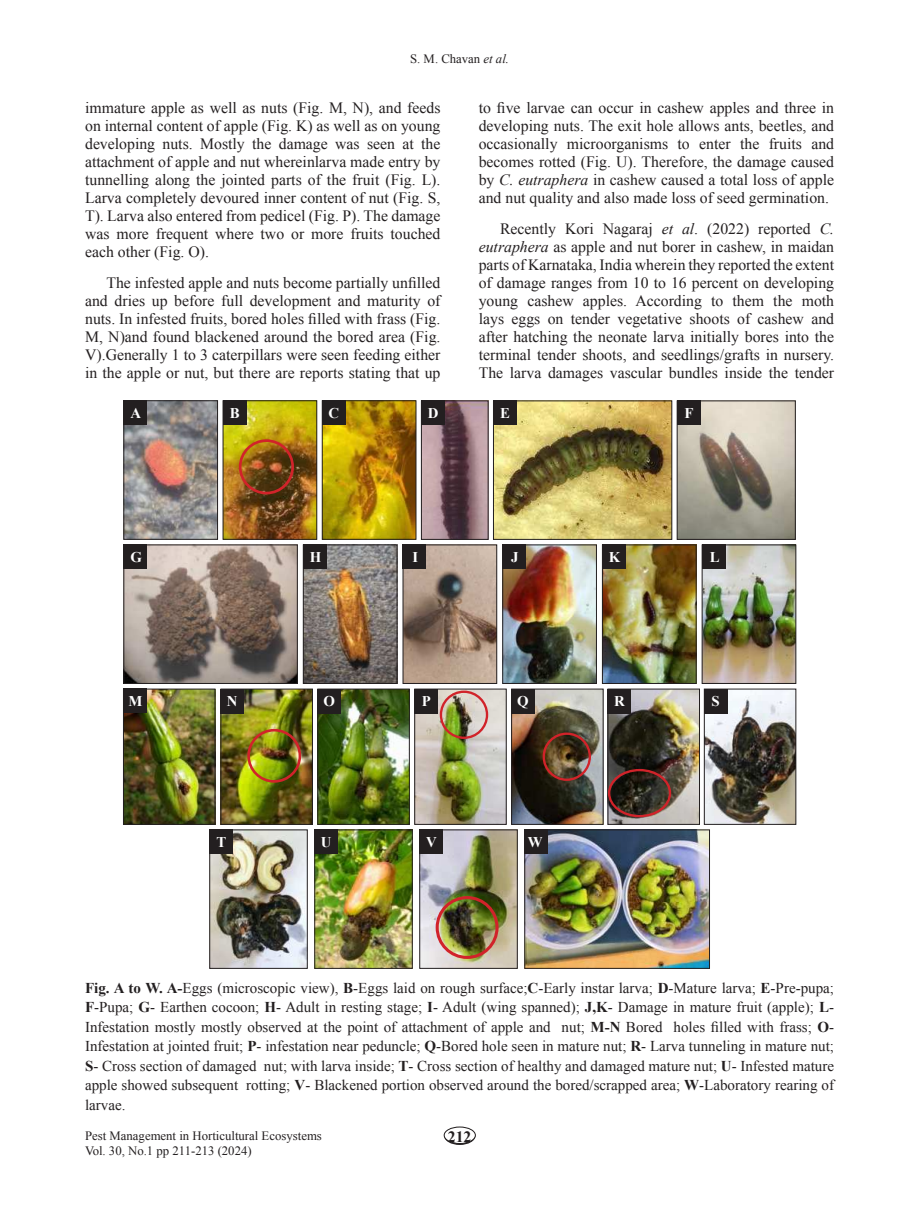
<style>
.page{position:relative;width:915px;height:1212px;background:#fff}
.page>*{position:absolute;margin:0;border:0;box-sizing:border-box;transform-origin:0 0}
.t1{font:15.75px/18px "Times New Roman";color:#231f20;text-align:justify}
.t2{font:700 15.75px "Times New Roman";color:#231f20}
.t3{font:15px/19.5px "Times New Roman";color:#231f20;text-align:justify}
.t4{font:700 14.85px "Times New Roman";color:#fff}
.t5{font:12.75px/15.3px "Times New Roman";color:#231f20}
.s1{font-style:italic}
.s2{font-weight:700}
</style>
<div class="page">
<svg style="left:444px;top:1127px;width:31px;height:18px"></svg>
<div style="left:444px;top:1127px;width:31px;height:16px;background:#fff;border-radius:50%"></div>
<div style="left:444px;top:1127px;width:31px;height:16px;border:1px solid #231f20;border-radius:50%"></div>
<img style="left:125px;top:402px;width:91px;height:135px">
<div style="left:123px;top:400px;width:95px;height:139px;border:1px solid #231f20"></div>
<img style="left:125px;top:691px;width:88px;height:131px">
<div style="left:123px;top:689px;width:92px;height:135px;border:1px solid #231f20"></div>
<img style="left:222px;top:691px;width:88px;height:131px">
<div style="left:220px;top:689px;width:92px;height:135px;border:1px solid #231f20"></div>
<img style="left:319px;top:691px;width:88px;height:131px">
<div style="left:317px;top:689px;width:92px;height:135px;border:1px solid #231f20"></div>
<img style="left:416px;top:691px;width:88px;height:131px">
<img style="left:513px;top:691px;width:88px;height:131px">
<div style="left:511px;top:689px;width:92px;height:135px;border:1px solid #231f20"></div>
<img style="left:609px;top:691px;width:88px;height:131px">
<div style="left:607px;top:689px;width:92px;height:135px;border:1px solid #231f20"></div>
<img style="left:705px;top:691px;width:88px;height:131px">
<div style="left:703px;top:689px;width:92px;height:135px;border:1px solid #231f20"></div>
<img style="left:125px;top:547px;width:170px;height:135px">
<div style="left:123px;top:545px;width:174px;height:139px;border:1px solid #231f20"></div>
<img style="left:305px;top:547px;width:90px;height:135px">
<div style="left:303px;top:545px;width:94px;height:139px;border:1px solid #231f20"></div>
<img style="left:404px;top:547px;width:91px;height:135px">
<div style="left:402px;top:545px;width:95px;height:139px;border:1px solid #231f20"></div>
<img style="left:504px;top:547px;width:90px;height:135px">
<div style="left:502px;top:545px;width:94px;height:139px;border:1px solid #231f20"></div>
<img style="left:604px;top:547px;width:90px;height:135px">
<div style="left:602px;top:545px;width:94px;height:139px;border:1px solid #231f20"></div>
<img style="left:703px;top:547px;width:90px;height:135px">
<div style="left:701px;top:545px;width:94px;height:139px;border:1px solid #231f20"></div>
<img style="left:324px;top:402px;width:90px;height:135px">
<div style="left:322px;top:400px;width:94px;height:139px;border:1px solid #231f20"></div>
<img style="left:423px;top:403px;width:63px;height:135px">
<div style="left:421px;top:401px;width:67px;height:139px;border:1px solid #231f20"></div>
<img style="left:495px;top:403px;width:174px;height:135px">
<div style="left:493px;top:401px;width:178px;height:139px;border:1px solid #231f20"></div>
<img style="left:678px;top:403px;width:115px;height:135px">
<div style="left:676px;top:401px;width:119px;height:139px;border:1px solid #231f20"></div>
<img style="left:225px;top:402px;width:90px;height:135px">
<div style="left:223px;top:400px;width:94px;height:139px;border:1px solid #231f20"></div>
<div style="left:239px;top:439px;width:55px;height:55px;border:3px solid #d1232a;border-radius:50%"></div>
<div style="left:247px;top:729px;width:54px;height:54px;border:3px solid #d1232a;border-radius:50%"></div>
<div style="left:439px;top:690px;width:49px;height:49px;border:2px solid #d1232a;border-radius:50%"></div>
<div style="left:542px;top:732px;width:48px;height:49px;border:2px solid #d1232a;border-radius:50%"></div>
<div style="left:607px;top:769px;width:64px;height:48px;border:2px solid #d1232a;border-radius:50%"></div>
<div style="left:124px;top:401px;width:23px;height:24px;background:#231f20"></div>
<div style="left:124px;top:689px;width:23px;height:24px;background:#231f20"></div>
<div style="left:221px;top:689px;width:23px;height:24px;background:#231f20"></div>
<div style="left:317px;top:689px;width:23px;height:24px;background:#231f20"></div>
<div style="left:414px;top:689px;width:23px;height:24px;background:#231f20"></div>
<div style="left:511px;top:689px;width:23px;height:24px;background:#231f20"></div>
<div style="left:607px;top:689px;width:23px;height:24px;background:#231f20"></div>
<div style="left:703px;top:689px;width:24px;height:24px;background:#231f20"></div>
<div style="left:124px;top:545px;width:23px;height:24px;background:#231f20"></div>
<div style="left:303px;top:545px;width:23px;height:24px;background:#231f20"></div>
<div style="left:402px;top:545px;width:24px;height:24px;background:#231f20"></div>
<div style="left:502px;top:545px;width:23px;height:24px;background:#231f20"></div>
<div style="left:602px;top:545px;width:23px;height:24px;background:#231f20"></div>
<div style="left:701px;top:545px;width:23px;height:24px;background:#231f20"></div>
<div style="left:322px;top:401px;width:23px;height:24px;background:#231f20"></div>
<div style="left:421px;top:401px;width:23px;height:24px;background:#231f20"></div>
<div style="left:493px;top:401px;width:23px;height:24px;background:#231f20"></div>
<div style="left:677px;top:401px;width:23px;height:24px;background:#231f20"></div>
<div style="left:223px;top:401px;width:23px;height:24px;background:#231f20"></div>
<img style="left:211px;top:832px;width:94px;height:134px">
<div style="left:209px;top:830px;width:98px;height:138px;border:1px solid #231f20"></div>
<img style="left:316px;top:832px;width:94px;height:134px">
<div style="left:314px;top:830px;width:98px;height:138px;border:1px solid #231f20"></div>
<img style="left:421px;top:832px;width:94px;height:134px">
<img style="left:526px;top:832px;width:181px;height:134px">
<div style="left:524px;top:830px;width:185px;height:138px;border:1px solid #231f20"></div>
<div style="left:210px;top:830px;width:23px;height:24px;background:#231f20"></div>
<div style="left:314px;top:830px;width:24px;height:24px;background:#231f20"></div>
<div style="left:419px;top:830px;width:24px;height:24px;background:#231f20"></div>
<div style="left:524px;top:830px;width:23px;height:24px;background:#231f20"></div>
<div style="left:435px;top:896px;width:63px;height:63px;border:3px solid #d1232a;border-radius:50%"></div>
<p class="t5" style="left:410px;top:52px;width:100px">S. M. Chavan <span class="s1">et al.</span></p>
<p class="t1" style="left:85px;top:100px;width:357px">immature apple as well as nuts (Fig. M, N), and feeds on internal content of apple (Fig. K) as well as on young developing nuts. Mostly the damage was seen at the attachment of apple and nut whereinlarva made entry by tunnelling along the jointed parts of the fruit (Fig. L).<br>Larva completely devoured inner content of nut (Fig. S, T). Larva also entered from pedicel (Fig. P). The damage was more frequent where two or more fruits touched each other (Fig. O).</p>
<p class="t1" style="left:85px;top:273px;width:357px;text-indent:21px">The infested apple and nuts become partially un昀椀lled and dries up before full development and maturity of nuts. In infested fruits, bored holes 昀椀lled with frass (Fig.<br>M, N)and found blackened around the bored area (Fig.<br>V).Generally 1 to 3 caterpillars were seen feeding either in the apple or nut, but there are reports stating that up</p>
<p class="t1" style="left:478px;top:98px;width:357px">to 昀椀ve larvae can occur in cashew apples and three in developing nuts. The exit hole allows ants, beetles, and occasionally microorganisms to enter the fruits and becomes rotted (Fig. U). Therefore, the damage caused by <span class="s1">C. eutraphera</span> in cashew caused a total loss of apple and nut quality and also made loss of seed germination.</p>
<p class="t1" style="left:478px;top:221px;width:357px;text-indent:21px">Recently Kori Nagaraj <span class="s1">et al</span>. (2022) reported <span class="s1">C. eutraphera</span> as apple and nut borer in cashew, in maidan parts of Karnataka, India wherein they reported the extent of damage ranges from 10 to 16 percent on developing young cashew apples. According to them the moth lays eggs on tender vegetative shoots of cashew and after hatching the neonate larva initially bores into the terminal tender shoots, and seedlings/grafts in nursery.<br>The larva damages vascular bundles inside the tender</p>
<p class="t4" style="left:130px;top:408px;width:12px">A</p>
<p class="t4" style="left:229px;top:408px;width:11px">B</p>
<p class="t4" style="left:328px;top:408px;width:12px">C</p>
<p class="t4" style="left:427px;top:408px;width:12px">D</p>
<p class="t4" style="left:500px;top:408px;width:11px">E</p>
<p class="t4" style="left:684px;top:408px;width:11px">F</p>
<p class="t4" style="left:130px;top:552px;width:13px">G</p>
<p class="t4" style="left:310px;top:552px;width:13px">H</p>
<p class="t4" style="left:412px;top:552px;width:7px">I</p>
<p class="t4" style="left:511px;top:552px;width:9px">J</p>
<p class="t4" style="left:608px;top:552px;width:13px">K</p>
<p class="t4" style="left:709px;top:552px;width:11px">L</p>
<p class="t4" style="left:128px;top:696px;width:15px">M</p>
<p class="t4" style="left:227px;top:696px;width:12px">N</p>
<p class="t4" style="left:323px;top:696px;width:13px">O</p>
<p class="t4" style="left:422px;top:696px;width:11px">P</p>
<p class="t4" style="left:517px;top:696px;width:13px">Q</p>
<p class="t4" style="left:613px;top:696px;width:12px">R</p>
<p class="t4" style="left:711px;top:696px;width:10px">S</p>
<p class="t4" style="left:216px;top:837px;width:11px">T</p>
<p class="t4" style="left:321px;top:837px;width:12px">U</p>
<p class="t4" style="left:426px;top:837px;width:12px">V</p>
<p class="t4" style="left:527px;top:837px;width:16px">W</p>
<p class="t3" style="left:85px;top:979px;width:750px"><span class="s2">Fig. A to W. A-</span>Eggs (microscopic view), <span class="s2">B</span>-Eggs laid on rough surface;<span class="s2">C</span>-Early instar larva; <span class="s2">D</span>-Mature larva; <span class="s2">E</span>-Pre-pupa; <span class="s2">F</span>-Pupa; <span class="s2">G</span>- Earthen cocoon; <span class="s2">H</span>- Adult in resting stage; <span class="s2">I</span>- Adult (wing spanned); <span class="s2">J,K</span>- Damage in mature fruit (apple); <span class="s2">L</span>-Infestation mostly mostly observed at the point of attachment of apple and nut; <span class="s2">M-N</span> Bored holes 昀椀lled with frass; <span class="s2">O</span>-Infestation at jointed fruit; <span class="s2">P</span>- infestation near peduncle; <span class="s2">Q</span>-Bored hole seen in mature nut; <span class="s2">R</span>- Larva tunneling in mature nut; <span class="s2">S</span>- Cross section of damaged nut; with larva inside; <span class="s2">T</span>- Cross section of healthy and damaged mature nut; <span class="s2">U</span>- Infested mature apple showed subsequent rotting; <span class="s2">V</span>- Blackened portion observed around the bored/scrapped area; <span class="s2">W</span>-Laboratory rearing of larvae.</p>
<p class="t5" style="left:85px;top:1129px;width:238px">Pest Management in Horticultural Ecosystems<br>Vol. 30, No.1 pp 211-213 (2024)</p>
<p class="t2" style="left:447px;top:1131px;width:25px">212</p>
</div>
